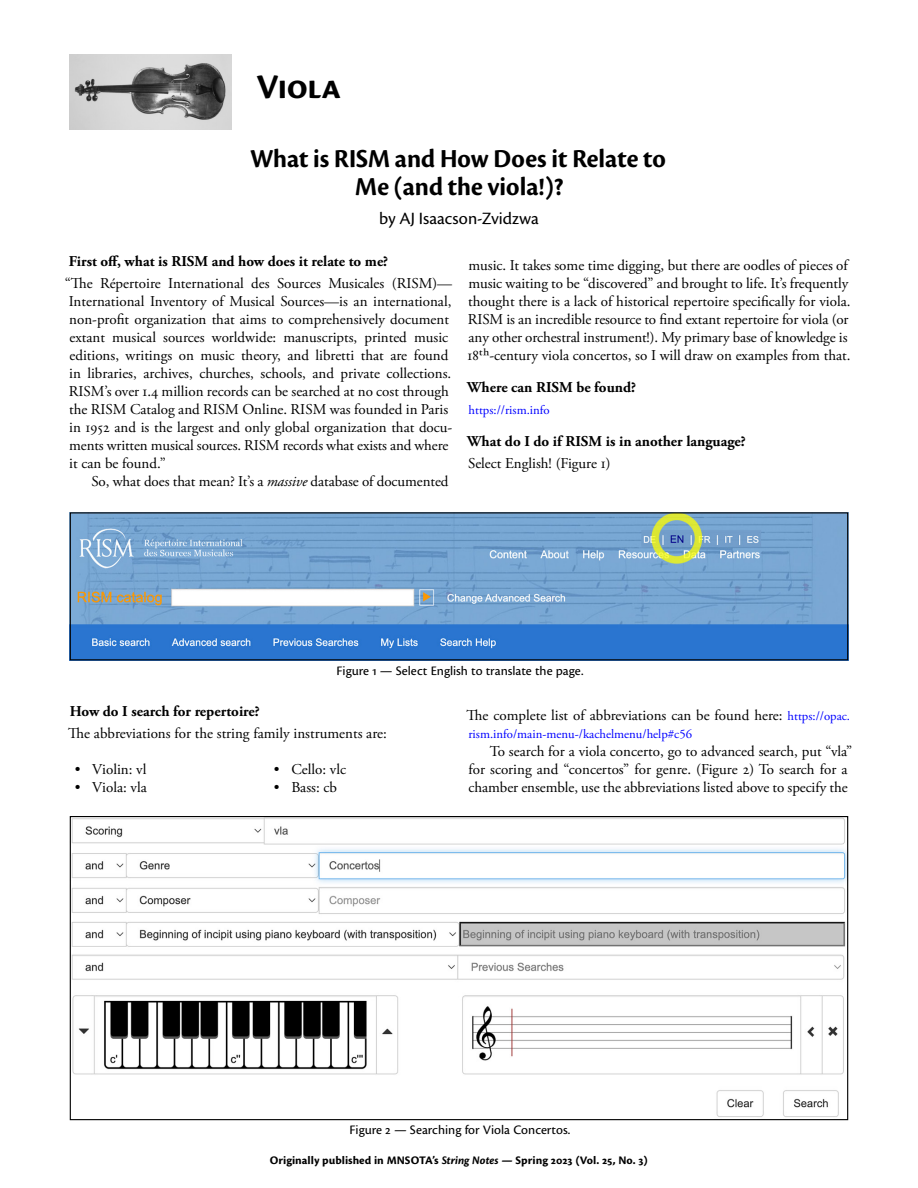
<style>
.page{position:relative;width:918px;height:1188px;background:#fff}
.page>*{position:absolute;margin:0;border:0;box-sizing:border-box;transform-origin:0 0}
.t1{font:36px "Cronos Pro Bold Disp";color:#000}
.t2{font:27px/28.5px "Cronos Pro Bold Disp";color:#000;text-align:center}
.t3{font:18px "Cronos Pro";color:#000}
.t4{font:15px/18px "Adobe Garamond Pro";color:#000}
.t5{font:700 15px "Adobe Garamond Pro";color:#000}
.t6{font:13.5px "Cronos Pro Capt";color:#000}
.t7{font:12.75px "Adobe Garamond Pro";color:#00f}
.t8{font:12px "Cronos Pro Bold Capt";color:#000}
.s1{font-style:italic}
.s2{font-size:12.75px;color:#00f}
.s3{font-family:"Cronos Pro";font-weight:700;font-style:italic}
</style>
<div class="page">
<img style="left:70px;top:54px;width:162px;height:76px">
<img style="left:72px;top:514px;width:774px;height:144px">
<div style="left:70px;top:512px;width:778px;height:148px;border:1px solid #000"></div>
<img style="left:72px;top:818px;width:774px;height:299px">
<h1 class="t1" style="left:257px;top:66px;width:86px">Viola</h1>
<h2 class="t2" style="left:250px;top:144px;width:417px">What is RISM and How Does it Relate to<br>Me (and the viola!)?</h2>
<p class="t3" style="left:379px;top:208px;width:161px">by AJ Isaacson-Zvidzwa</p>
<p class="t4" style="left:468px;top:257px;width:384px">music. It takes some time digging, but there are oodles of pieces of music waiting to be “discovered” and brought to life. It’s frequently thought there is a lack of historical repertoire specifically for viola.<br>RISM is an incredible resource to find extant repertoire for viola (or any other orchestral instrument!). My primary base of knowledge is 18th-century viola concertos, so I will draw on examples from that.</p>
<p class="t5" style="left:467px;top:378px;width:170px">Where can RISM be found?</p>
<p class="t7" style="left:469px;top:402px;width:83px">https://rism.info</p>
<p class="t5" style="left:467px;top:432px;width:280px">What do I do if RISM is in another language?</p>
<p class="t4" style="left:468px;top:455px;width:144px">Select English! (Figure 1)</p>
<p class="t5" style="left:69px;top:252px;width:321px">First off, what is RISM and how does it relate to me?</p>
<p class="t4" style="left:65px;top:275px;width:389px">“The Répertoire International des Sources Musicales (RISM)— International Inventory of Musical Sources—is an international, non-profit organization that aims to comprehensively document extant musical sources worldwide: manuscripts, printed music editions, writings on music theory, and libretti that are found in libraries, archives, churches, schools, and private collections.<br>RISM’s over 1.4 million records can be searched at no cost through the RISM Catalog and RISM Online. RISM was founded in Paris in 1952 and is the largest and only global organization that docu&shy;ments written musical sources. RISM records what exists and where it can be found.”</p>
<p class="t4" style="left:92px;top:473px;width:358px">So, what does that mean? It’s a <span class="s1">massive</span> database of documented</p>
<p class="t6" style="left:337px;top:663px;width:248px">Figure 1 — Select English to translate the page.</p>
<p class="t5" style="left:70px;top:702px;width:192px">How do I search for repertoire?</p>
<p class="t4" style="left:68px;top:725px;width:320px">The abbreviations for the string family instruments are:</p>
<p class="t4" style="left:75px;top:761px;width:73px">• Violin: vl</p>
<p class="t4" style="left:75px;top:779px;width:74px">• Viola: vla</p>
<p class="t4" style="left:274px;top:761px;width:74px">• Cello: vlc</p>
<p class="t4" style="left:274px;top:779px;width:65px">• Bass: cb</p>
<p class="t4" style="left:467px;top:707px;width:385px">The complete list of abbreviations can be found here: <span class="s2">https://opac.</span></p>
<p class="t7" style="left:468px;top:726px;width:225px">rism.info/main-menu-/kachelmenu/help#c56</p>
<p class="t4" style="left:468px;top:743px;width:385px;text-indent:21px">To search for a viola concerto, go to advanced search, put “vla” for scoring and “concertos” for genre. (Figure 2) To search for a chamber ensemble, use the abbreviations listed above to specify the</p>
<p class="t6" style="left:350px;top:1122px;width:222px">Figure 2 — Searching for Viola Concertos.</p>
<p class="t8" style="left:270px;top:1154px;width:380px">Originally published in MNSOTA’s <span class="s3">String Notes</span> — Spring 2023 (Vol. 25, No. 3)</p>
</div>
